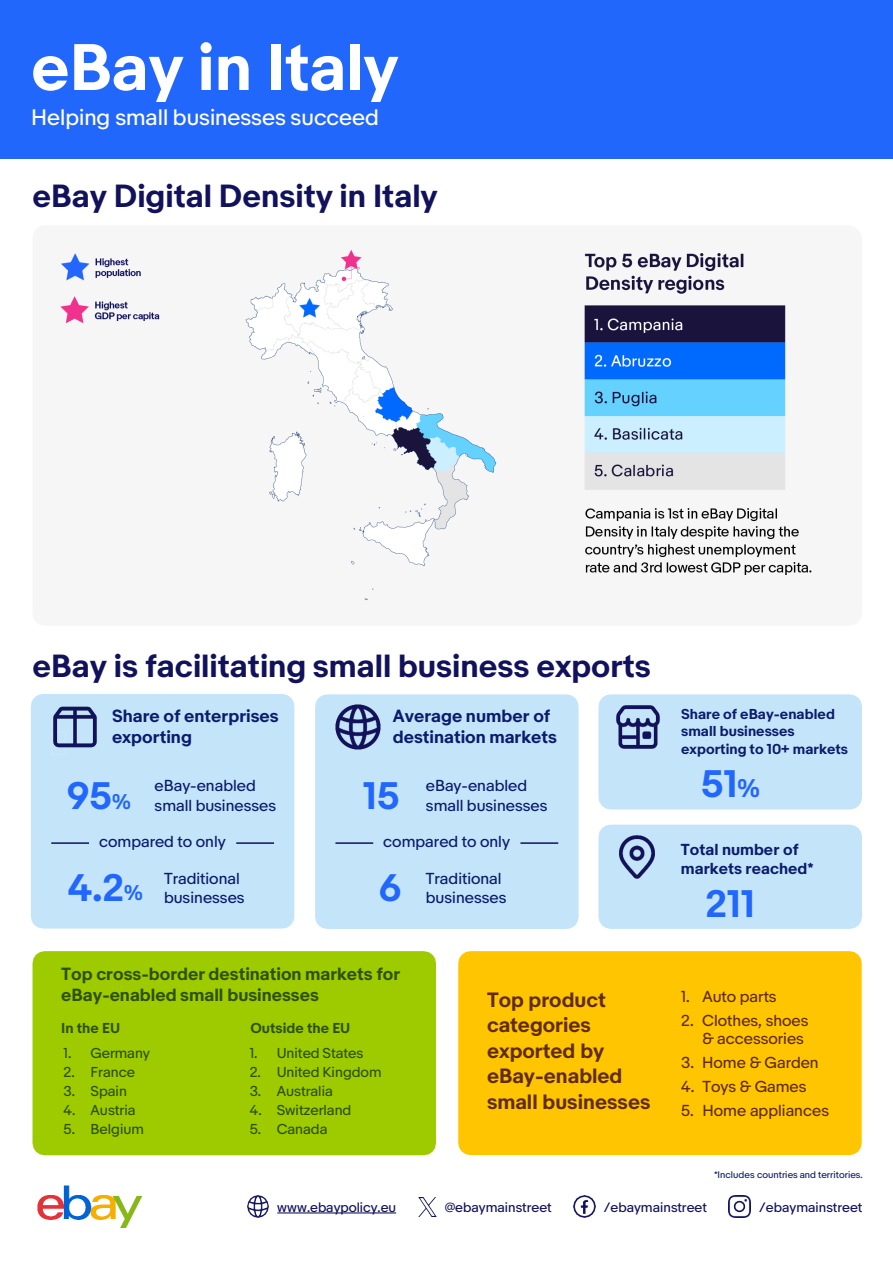
<style>
.page{position:relative;width:893px;height:1264px;background:#fff}
.page>*{position:absolute;margin:0;border:0;box-sizing:border-box;transform-origin:0 0}
.t1{font:700 61.5px "Market Sans";color:#fff}
.t2{font:700 36px "Market Sans";color:#2267fb}
.t3{font:700 30px "Market Sans";color:#12125c}
.t4{font:21px "Market Sans";color:#fff}
.t5{font:700 19.5px/25.5px "Market Sans";color:#602b0a}
.t6{font:700 16.5px/21px "Market Sans";color:#2e5000}
.t7{font:700 16.5px/21px "Market Sans";color:#0a1c6b}
.t8{font:15px/19.5px "Market Sans";color:#0a1c6b}
.t9{font:15px/18px "Market Sans";color:#602b0a;text-align:right}
.t10{font:700 15px/19.5px "Market Sans";color:#0a1c6b}
.t11{font:13.5px "Market Sans";letter-spacing:-.005em;color:#2e5000}
.t12{font:700 13.5px/17.4px "Market Sans";letter-spacing:.005em;color:#0a1c6b}
.t13{font:700 13.5px "Market Sans";color:#2e5000}
.t14{font:12.75px "Market Sans";letter-spacing:.005em;color:#12125c}
.t15{font:9px "Market Sans";letter-spacing:.005em;color:#0a1c6b}
.s1{font-size:19.95px}
.s2{font-size:24px}
</style>
<div class="page">
<div style="left:315px;top:694px;width:263px;height:235px;background:#c4e4fa"></div>
<div style="left:31px;top:694px;width:263px;height:234px;background:#c4e4fa"></div>
<div style="left:598px;top:694px;width:263px;height:115px;background:#c4e4fa"></div>
<div style="left:32px;top:951px;width:404px;height:204px;background:#9ecb00"></div>
<div style="left:458px;top:951px;width:403px;height:204px;background:#ffc600"></div>
<img style="left:247px;top:1196px;width:22px;height:21px">
<svg style="left:277px;top:1212px;width:119px;height:1px"></svg>
<img style="left:573px;top:1195px;width:22px;height:22px">
<img style="left:728px;top:1195px;width:22px;height:22px">
<img style="left:418px;top:1197px;width:18px;height:19px">
<div style="left:598px;top:825px;width:263px;height:104px;background:#c4e4fa"></div>
<img style="left:60px;top:249px;width:752px;height:352px">
<div style="left:0;top:0;width:892px;height:159px;background:#2267fb"></div>
<hr style="left:51px;top:842px;width:38px;height:2px;background:#12125c">
<hr style="left:236px;top:842px;width:38px;height:2px;background:#12125c">
<img style="left:50px;top:731px;width:17px;height:24px">
<svg style="left:330px;top:718px;width:41px;height:42px"></svg>
<hr style="left:335px;top:842px;width:38px;height:2px;background:#12125c">
<hr style="left:520px;top:842px;width:38px;height:2px;background:#12125c">
<img style="left:51px;top:704px;width:47px;height:46px">
<img style="left:334px;top:704px;width:47px;height:46px">
<img style="left:615px;top:704px;width:46px;height:46px">
<img style="left:614px;top:833px;width:46px;height:47px">
<img style="left:37px;top:1185px;width:105px;height:43px">
<p class="t1" style="left:31px;top:30px;width:369px">eBay in Italy</p>
<p class="t4" style="left:31px;top:105px;width:349px">Helping small businesses succeed</p>
<p class="t3" style="left:33px;top:178px;width:407px">eBay Digital Density in Italy</p>
<p class="t3" style="left:33px;top:647px;width:620px">eBay is facilitating small business exports</p>
<p class="t7" style="left:112px;top:706px;width:168px">Share of enterprises exporting</p>
<p class="t7" style="left:393px;top:706px;width:165px">Average number of destination markets</p>
<p class="t12" style="left:681px;top:706px;width:168px">Share of eBay-enabled small businesses exporting to 10+ markets</p>
<p class="t8" style="left:155px;top:776px;width:123px">eBay-enabled small businesses</p>
<p class="t2" style="left:67px;top:774px;width:65px">95<span class="s1">%</span></p>
<p class="t2" style="left:363px;top:774px;width:38px">15</p>
<p class="t8" style="left:426px;top:776px;width:103px">eBay-enabled</p>
<p class="t2" style="left:701px;top:761px;width:60px">51<span class="s2">%</span></p>
<p class="t8" style="left:426px;top:796px;width:123px">small businesses</p>
<p class="t8" style="left:99px;top:832px;width:128px">compared to only</p>
<p class="t8" style="left:383px;top:832px;width:128px">compared to only</p>
<p class="t8" style="left:164px;top:869px;width:82px">Traditional businesses</p>
<p class="t2" style="left:68px;top:866px;width:76px">4.2<span class="s1">%</span></p>
<p class="t2" style="left:379px;top:866px;width:24px">6</p>
<p class="t8" style="left:426px;top:869px;width:82px">Traditional businesses</p>
<p class="t10" style="left:681px;top:840px;width:134px">Total number of markets reached*</p>
<p class="t2" style="left:705px;top:882px;width:51px">211</p>
<p class="t6" style="left:61px;top:964px;width:340px">Top cross-border destination markets for eBay-enabled small businesses</p>
<p class="t13" style="left:61px;top:1020px;width:60px">In the EU</p>
<p class="t13" style="left:250px;top:1020px;width:101px">Outside the EU</p>
<p class="t11" style="left:64px;top:1044px;width:88px">1. Germany</p>
<p class="t11" style="left:64px;top:1064px;width:73px">2. France</p>
<p class="t11" style="left:64px;top:1083px;width:65px">3. Spain</p>
<p class="t11" style="left:64px;top:1102px;width:74px">4. Austria</p>
<p class="t11" style="left:64px;top:1121px;width:82px">5. Belgium</p>
<p class="t11" style="left:250px;top:1044px;width:115px">1. United States</p>
<p class="t11" style="left:250px;top:1064px;width:133px">2. United Kingdom</p>
<p class="t11" style="left:250px;top:1083px;width:85px">3. Australia</p>
<p class="t11" style="left:250px;top:1102px;width:103px">4. Switzerland</p>
<p class="t11" style="left:250px;top:1121px;width:79px">5. Canada</p>
<p class="t5" style="left:487px;top:987px;width:165px">Top product categories exported by eBay-enabled small businesses</p>
<p class="t9" style="left:681px;top:988px;width:97px">1. Auto parts</p>
<p class="t9" style="left:681px;top:1012px;width:129px">2. Clothes, shoes &amp; accessories</p>
<p class="t9" style="left:681px;top:1054px;width:139px">3. Home &amp; Garden</p>
<p class="t9" style="left:681px;top:1078px;width:127px">4. Toys &amp; Games</p>
<p class="t9" style="left:681px;top:1102px;width:149px">5. Home appliances</p>
<p class="t15" style="left:714px;top:1169px;width:150px">*Includes countries and territories.</p>
<p class="t14" style="left:277px;top:1199px;width:120px">www.ebaypolicy.eu</p>
<p class="t14" style="left:444px;top:1199px;width:108px">@ebaymainstreet</p>
<p class="t14" style="left:603px;top:1199px;width:105px">/ebaymainstreet</p>
<p class="t14" style="left:759px;top:1199px;width:105px">/ebaymainstreet</p>
</div>
